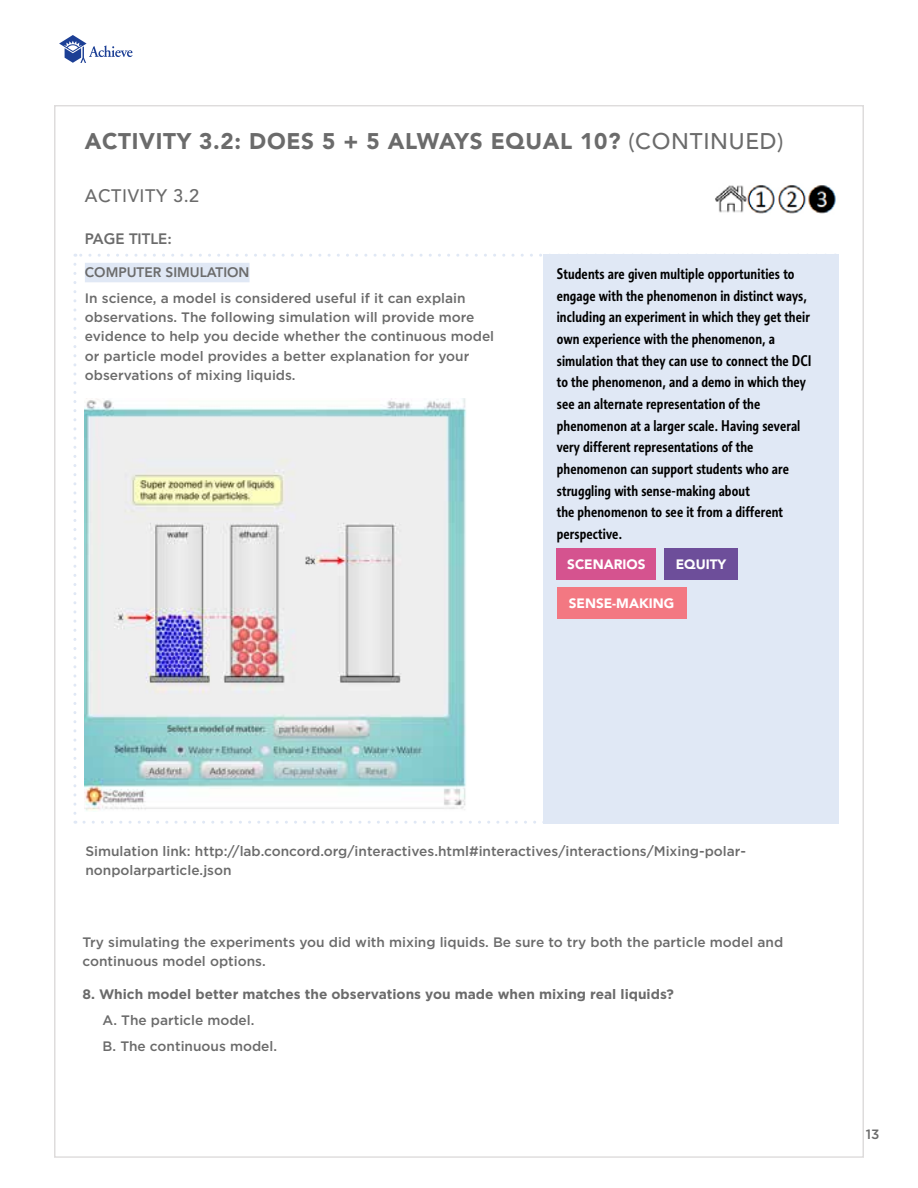
<style>
.page{position:relative;width:918px;height:1188px;background:#fff}
.page>*{position:absolute;margin:0;border:0;box-sizing:border-box;transform-origin:0 0}
.t1{font:900 22.5px "Avenir LT";letter-spacing:.03em;color:#6b6b6b}
.t2{font:500 18px "Avenir LT";letter-spacing:.03em;color:#6b6b6b}
.t3{font:500 condensed 15px/21.6px "Informa Pro";letter-spacing:.01em;color:#000}
.t4{font:800 15px "Avenir LT";color:#6b6b6b}
.t5{font:500 13.65px/19.2px "Gotham";color:#6b6b6b}
.t6{font:700 13.65px "Gotham";color:#6b6b6b}
.t7{font:800 13.65px "Avenir";color:#6b6b6b}
.t8{font:900 13.5px "Avenir LT";color:#fff}
.t9{font:500 13.5px "Gotham";color:#6b6b6b}
.s1{font-weight:500}
</style>
<div class="page">
<div style="left:54px;top:105px;width:810px;height:1053px;background:#fff;border:1px solid #dedcdc"></div>
<img style="left:715px;top:185px;width:121px;height:29px">
<div style="left:85px;top:263px;width:165px;height:19px;background:#e0e8f5"></div>
<img style="left:85px;top:398px;width:381px;height:413px">
<svg style="left:73px;top:264px;width:3px;height:560px"></svg>
<svg style="left:84px;top:821px;width:459px;height:3px"></svg>
<svg style="left:75px;top:254px;width:467px;height:3px"></svg>
<div style="left:543px;top:254px;width:296px;height:570px;background:#e0e8f5"></div>
<div style="left:557px;top:548px;width:99px;height:31px;background:#d5538f"></div>
<div style="left:664px;top:548px;width:74px;height:31px;background:#6d4e9a"></div>
<div style="left:557px;top:587px;width:129px;height:31px;background:#f37882"></div>
<img style="left:59px;top:36px;width:74px;height:26px">
<h1 class="t1" style="left:85px;top:128px;width:700px">ACTIVITY 3.2: DOES 5 + 5 ALWAYS EQUAL 10? <span class="s1">(CONTINUED)</span></h1>
<h2 class="t2" style="left:85px;top:186px;width:116px">ACTIVITY 3.2</h2>
<p class="t4" style="left:85px;top:230px;width:88px">PAGE TITLE:</p>
<p class="t7" style="left:85px;top:264px;width:166px">COMPUTER SIMULATION</p>
<p class="t5" style="left:85px;top:288px;width:411px">In science, a model is considered useful if it can explain observations. The following simulation will provide more evidence to help you decide whether the continuous model or particle model provides a better explanation for your observations of mixing liquids.</p>
<p class="t3" style="left:557px;top:263px;width:257px">Students are given multiple opportunities to engage with the phenomenon in distinct ways, including an experiment in which they get their own experience with the phenomenon, a simulation that they can use to connect the DCI to the phenomenon, and a demo in which they see an alternate representation of the phenomenon at a larger scale. Having several very different representations of the phenomenon can support students who are struggling with sense-making about<br>the phenomenon to see it from a different perspective.</p>
<p class="t8" style="left:567px;top:556px;width:80px">SCENARIOS</p>
<p class="t8" style="left:676px;top:556px;width:52px">EQUITY</p>
<p class="t8" style="left:569px;top:595px;width:107px">SENSE-MAKING</p>
<p class="t5" style="left:85px;top:842px;width:662px">Simulation link: http://lab.concord.org/interactives.html#interactives/interactions/Mixing-polar&shy;nonpolarparticle.json</p>
<p class="t5" style="left:82px;top:932px;width:702px">Try simulating the experiments you did with mixing liquids. Be sure to try both the particle model and continuous model options.</p>
<p class="t6" style="left:82px;top:985px;width:593px">8. Which model better matches the observations you made when mixing real liquids?</p>
<p class="t5" style="left:103px;top:1007px;width:176px;line-height:26px">A. The particle model.<br>B. The continuous model.</p>
<p class="t9" style="left:866px;top:1125px;width:15px">13</p>
</div>
